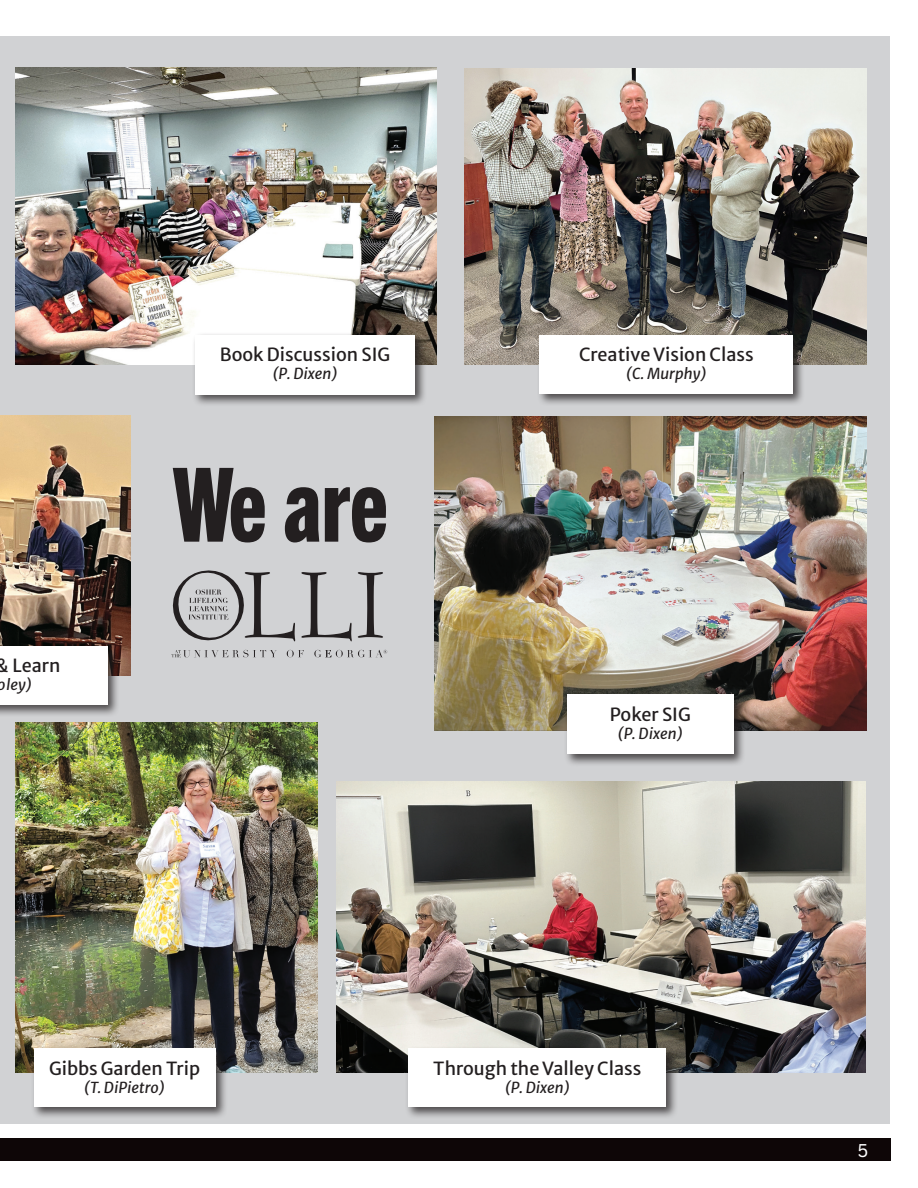
<style>
.page{position:relative;width:918px;height:1188px;background:#fff}
.page>*{position:absolute;margin:0;border:0;box-sizing:border-box;transform-origin:0 0}
.t1{font:102.75px "Trade Gothic Next LT Pro Hv Cm";color:#231f20}
.t2{font:18px "Merriweather Sans";color:#231f20}
.t3{font:18px "Trade Gothic Next LT Pro";color:#fff}
.t4{font:italic 15px "Merriweather Sans";color:#231f20}
</style>
<div class="page">
<div style="left:0;top:36px;width:890px;height:1088px;background:#d1d2d4"></div>
<svg style="left:287px;top:650px;width:17px;height:7px"></svg>
<svg style="left:314px;top:650px;width:73px;height:7px"></svg>
<svg style="left:172px;top:650px;width:105px;height:7px"></svg>
<svg style="left:172px;top:570px;width:211px;height:72px"></svg>
<img style="left:15px;top:68px;width:421px;height:297px">
<div style="left:192px;top:332px;width:235px;height:75px;background:#231f20;opacity:.75"></div>
<div style="left:195px;top:335px;width:220px;height:59px;background:#fff"></div>
<img style="left:464px;top:68px;width:402px;height:297px">
<div style="left:536px;top:333px;width:269px;height:73px;background:#231f20;opacity:.75"></div>
<div style="left:540px;top:336px;width:253px;height:58px;background:#fff"></div>
<img style="left:15px;top:723px;width:303px;height:350px">
<img style="left:0;top:415px;width:131px;height:261px">
<img style="left:434px;top:417px;width:432px;height:313px">
<img style="left:337px;top:782px;width:528px;height:291px">
<div style="left:0;top:644px;width:120px;height:73px;background:#231f20;opacity:.75"></div>
<div style="left:0;top:646px;width:108px;height:59px;background:#fff"></div>
<div style="left:564px;top:692px;width:182px;height:75px;background:#231f20;opacity:.75"></div>
<div style="left:567px;top:695px;width:166px;height:59px;background:#fff"></div>
<div style="left:30px;top:1046px;width:198px;height:74px;background:#231f20;opacity:.75"></div>
<div style="left:34px;top:1049px;width:181px;height:58px;background:#fff"></div>
<div style="left:405px;top:1046px;width:273px;height:74px;background:#231f20;opacity:.75"></div>
<div style="left:408px;top:1049px;width:258px;height:58px;background:#fff"></div>
<div style="left:0;top:1139px;width:891px;height:22px;background:#0e0607"></div>
<p class="t2" style="left:-4px;top:650px;width:66px">&amp; Learn</p>
<p class="t4" style="left:-2px;top:671px;width:36px">oley)</p>
<p class="t2" style="left:220px;top:339px;width:172px">Book Discussion SIG</p>
<p class="t4" style="left:272px;top:360px;width:67px">(P. Dixen)</p>
<p class="t1" style="left:172px;top:436px;width:217px">We are</p>
<p class="t2" style="left:579px;top:339px;width:176px">Creative Vision Class</p>
<p class="t4" style="left:626px;top:360px;width:82px">(C. Murphy)</p>
<p class="t2" style="left:610px;top:699px;width:82px">Poker SIG</p>
<p class="t4" style="left:618px;top:720px;width:67px">(P. Dixen)</p>
<p class="t2" style="left:49px;top:1053px;width:153px">Gibbs Garden Trip</p>
<p class="t4" style="left:84px;top:1074px;width:83px">(T. DiPietro)</p>
<p class="t2" style="left:433px;top:1053px;width:210px">Through the Valley Class</p>
<p class="t4" style="left:505px;top:1074px;width:67px">(P. Dixen)</p>
<p class="t3" style="left:858px;top:1138px;width:12px">5</p>
</div>
